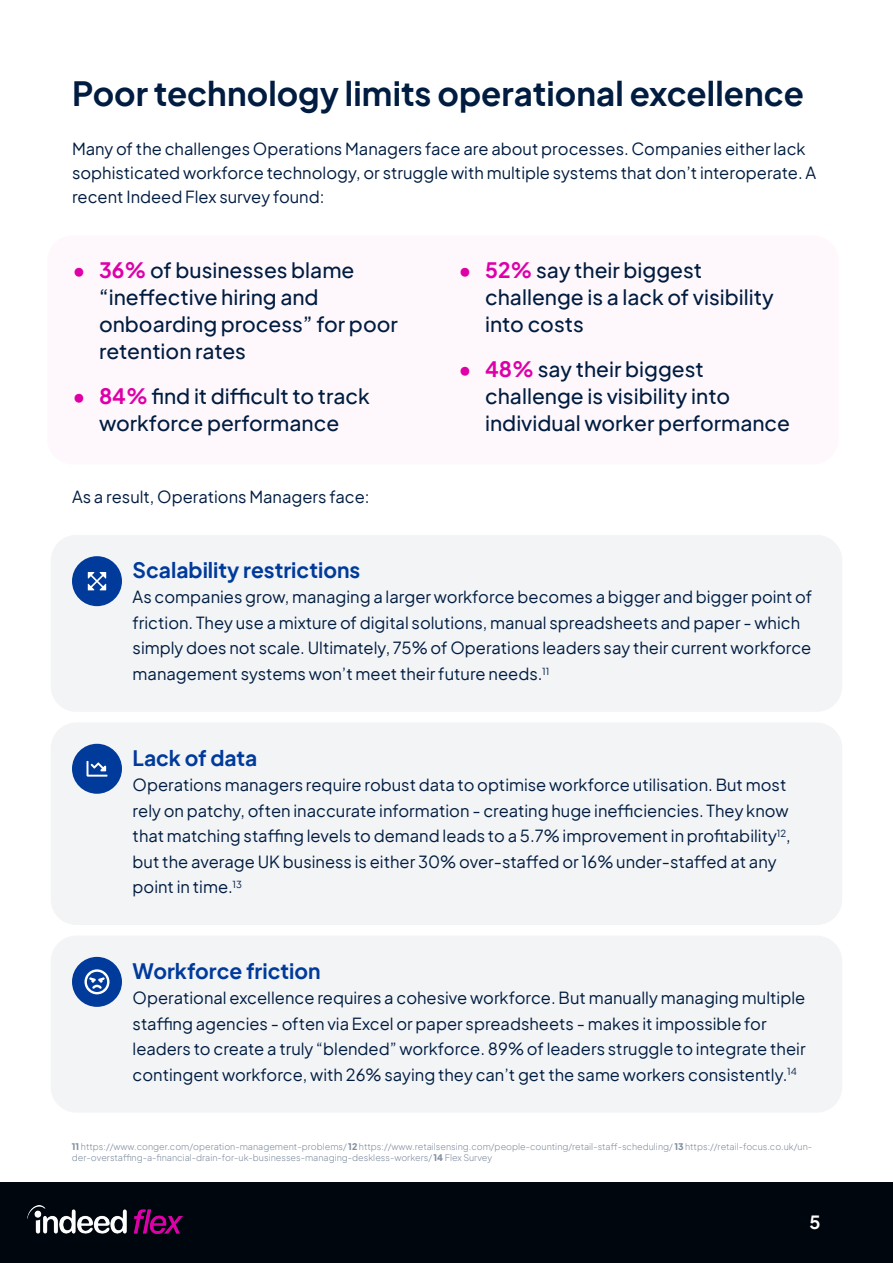
<style>
.page{position:relative;width:893px;height:1263px;background:#fff}
.page>*{position:absolute;margin:0;border:0;box-sizing:border-box;transform-origin:0 0}
.t1{font:700 33px "Plus Jakarta Sans";color:#001c40}
.t2{font:500 21px/27px "Plus Jakarta Sans";color:#001c40}
.t3{font:700 21px "Plus Jakarta Sans";color:#003a9b}
.t4{font:700 18px "Plus Jakarta Sans";color:#fff}
.t5{font:16.5px/25.5px "Plus Jakarta Sans";color:#001c40}
.t6{font:300 9px/10.8px "Plus Jakarta Sans";color:#808e9f}
.s1{font-weight:700;color:#dd00a9}
.s2{font-weight:800}
</style>
<div class="page">
<div style="left:47px;top:235px;width:792px;height:230px;background:#fef8fc;border-radius:26px"></div>
<div style="left:0;top:1183px;width:893px;height:80px;background:#00060e"></div>
<img style="left:28px;top:1205px;width:154px;height:28px">
<div style="left:51px;top:535px;width:791px;height:177px;background:#f2f4f6;border-radius:26px"></div>
<div style="left:51px;top:722px;width:791px;height:203px;background:#f2f4f6;border-radius:26px"></div>
<div style="left:51px;top:936px;width:791px;height:176px;background:#f2f4f6;border-radius:26px"></div>
<div style="left:72px;top:556px;width:50px;height:50px;background:#003a9b;border-radius:50%"></div>
<div style="left:72px;top:744px;width:50px;height:50px;background:#003a9b;border-radius:50%"></div>
<div style="left:72px;top:957px;width:50px;height:50px;background:#003a9b;border-radius:50%"></div>
<svg style="left:88px;top:572px;width:18px;height:18px"></svg>
<svg style="left:87px;top:761px;width:20px;height:16px"></svg>
<svg style="left:84px;top:969px;width:25px;height:25px"></svg>
<h1 class="t1" style="left:72px;top:64px;width:733px">Poor technology limits operational excellence</h1>
<p class="t5" style="left:72px;top:135px;width:746px;line-height:24px">Many of the challenges Operations Managers face are about processes. Companies either lack sophisticated workforce technology, or struggle with multiple systems that don’t interoperate. A recent Indeed Flex survey found:</p>
<p class="t2" style="left:99px;top:255px;width:300px;text-indent:-27px"><span class="s1">• 36%</span> of businesses blame “ineffective hiring and onboarding process” for poor retention rates</p>
<p class="t2" style="left:72px;top:381px;width:299px;text-align:center"><span class="s1">• 84%</span> find it difficult to track workforce performance</p>
<p class="t5" style="left:72px;top:482px;width:299px">As a result, Operations Managers face:</p>
<p class="t2" style="left:485px;top:255px;width:290px;text-indent:-27px"><span class="s1">• 52%</span> say their biggest challenge is a lack of visibility into costs</p>
<p class="t2" style="left:485px;top:354px;width:307px;text-indent:-27px"><span class="s1">• 48%</span> say their biggest challenge is visibility into individual worker performance</p>
<p class="t3" style="left:133px;top:551px;width:229px">Scalability restrictions</p>
<p class="t5" style="left:133px;top:583px;width:681px">As companies grow, managing a larger workforce becomes a bigger and bigger point of friction. They use a mixture of digital solutions, manual spreadsheets and paper - which simply does not scale. Ultimately, 75% of Operations leaders say their current workforce management systems won’t meet their future needs.<sup>11</sup></p>
<p class="t3" style="left:133px;top:739px;width:126px">Lack of data</p>
<p class="t5" style="left:133px;top:770px;width:660px">Operations managers require robust data to optimise workforce utilisation. But most rely on patchy, often inaccurate information - creating huge inefficiencies. They know that matching staffing levels to demand leads to a 5.7% improvement in profitability<sup>12</sup>, but the average UK business is either 30% over-staffed or 16% under-staffed at any point in time.<sup>13</sup></p>
<p class="t3" style="left:133px;top:952px;width:189px">Workforce friction</p>
<p class="t5" style="left:133px;top:983px;width:674px">Operational excellence requires a cohesive workforce. But manually managing multiple staffing agencies - often via Excel or paper spreadsheets - makes it impossible for leaders to create a truly “blended” workforce. 89% of leaders struggle to integrate their contingent workforce, with 26% saying they can’t get the same workers consistently.<sup>14</sup></p>
<p class="t6" style="left:72px;top:1141px;width:742px"><span class="s2">11</span> https://www.conger.com/operation-management-problems/ <span class="s2">12</span> https://www.retailsensing.com/people-counting/retail-staff-scheduling/ <span class="s2">13</span> https://retail-focus.co.uk/un&shy;der-overstaffing-a-financial-drain-for-uk-businesses-managing-deskless-workers/ <span class="s2">14</span> Flex Survey</p>
<p class="t4" style="left:810px;top:1206px;width:13px">5</p>
</div>
